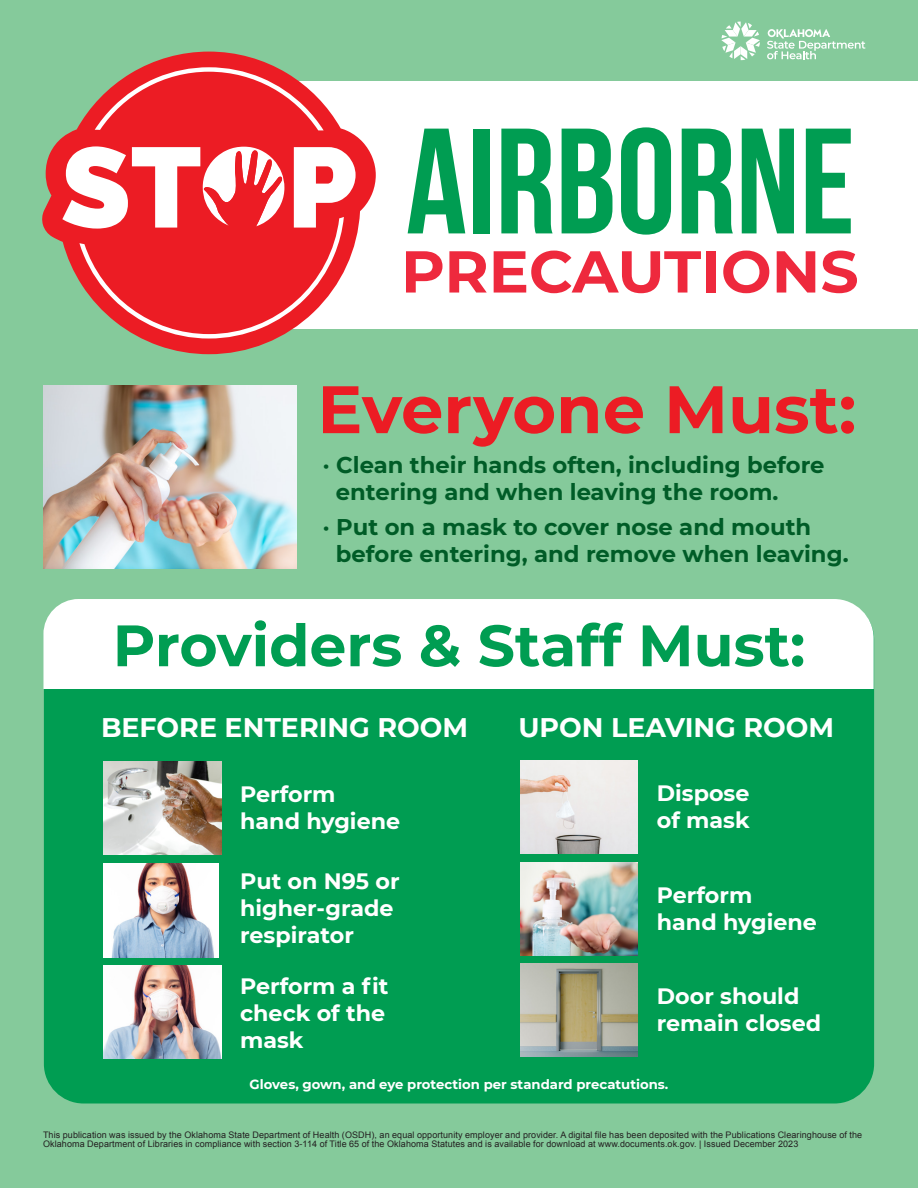
<style>
.page{position:relative;width:918px;height:1188px;background:#85ca9b}
.page>*{position:absolute;margin:0;border:0;box-sizing:border-box;transform-origin:0 0}
.t1{font:700 149.7px "Bebas Neue";color:#009d52}
.t2{font:700 67.05px "Montserrat";color:#ec1c24}
.t3{font:700 58.95px "Montserrat";color:#ee293d}
.t4{font:700 58.35px "Montserrat";color:#009d52}
.t5{font:700 26.85px "Montserrat";color:#fff}
.t6{font:700 22.65px/27.3px "Montserrat";color:#005c27}
.t7{font:700 22.2px/26.7px "Montserrat";color:#fff}
.t8{font:700 13.2px "Montserrat";color:#fff}
.t9{font:9px/9px "Arial";letter-spacing:.01em;color:#231f20}
</style>
<div class="page">
<div style="left:148px;top:81px;width:770px;height:248px;background:#fff"></div>
<div style="left:44px;top:688px;width:830px;height:415px;background:#009d52"></div>
<img style="left:44px;top:386px;width:253px;height:183px">
<div style="left:43px;top:599px;width:831px;height:89px;background:#fff"></div>
<img style="left:103px;top:762px;width:118px;height:93px">
<img style="left:103px;top:864px;width:116px;height:93px">
<img style="left:103px;top:966px;width:118px;height:93px">
<img style="left:521px;top:761px;width:117px;height:93px">
<img style="left:521px;top:863px;width:117px;height:93px">
<img style="left:521px;top:964px;width:117px;height:93px">
<svg style="left:42px;top:52px;width:334px;height:302px"></svg>
<svg style="left:95px;top:67px;width:229px;height:63px;background:#e54144"></svg>
<svg style="left:62px;top:146px;width:294px;height:193px"></svg>
<svg style="left:721px;top:22px;width:39px;height:38px"></svg>
<svg style="left:767px;top:29px;width:99px;height:30px"></svg>
<h1 class="t1" style="left:406px;top:100px;width:450px">AIRBORNE</h1>
<h3 class="t3" style="left:401px;top:229px;width:459px">PRECAUTIONS</h3>
<h2 class="t2" style="left:317px;top:361px;width:540px">Everyone Must:</h2>
<h3 class="t6" style="left:336px;top:450px;width:490px;text-indent:-13px">· Clean their hands often, including before entering and when leaving the room.</h3>
<h3 class="t6" style="left:336px;top:512px;width:514px;text-indent:-13px">· Put on a mask to cover nose and mouth before entering, and remove when leaving.</h3>
<h3 class="t4" style="left:113px;top:603px;width:694px">Providers &amp; Staff Must:</h3>
<h3 class="t5" style="left:101px;top:708px;width:369px">BEFORE ENTERING ROOM</h3>
<h3 class="t7" style="left:240px;top:780px;width:162px">Perform hand hygiene</h3>
<h3 class="t7" style="left:240px;top:867px;width:161px">Put on N95 or higher-grade respirator</h3>
<h3 class="t7" style="left:240px;top:972px;width:150px">Perform a fit check of the mask</h3>
<h3 class="t5" style="left:518px;top:708px;width:317px">UPON LEAVING ROOM</h3>
<h3 class="t7" style="left:657px;top:779px;width:94px">Dispose of mask</h3>
<h3 class="t7" style="left:657px;top:881px;width:162px">Perform hand hygiene</h3>
<h3 class="t7" style="left:657px;top:982px;width:166px">Door should remain closed</h3>
<h3 class="t8" style="left:250px;top:1075px;width:420px">Gloves, gown, and eye protection per standard precatutions.</h3>
<p class="t9" style="left:43px;top:1131px;width:821px">This publication was issued by the Oklahoma State Department of Health (OSDH), an equal opportunity employer and provider. A digital file has been deposited with the Publications Clearinghouse of the<br>Oklahoma Department of Libraries in compliance with section 3-114 of Title 65 of the Oklahoma Statutes and is available for download at www.documents.ok.gov. | Issued December 2023</p>
</div>
